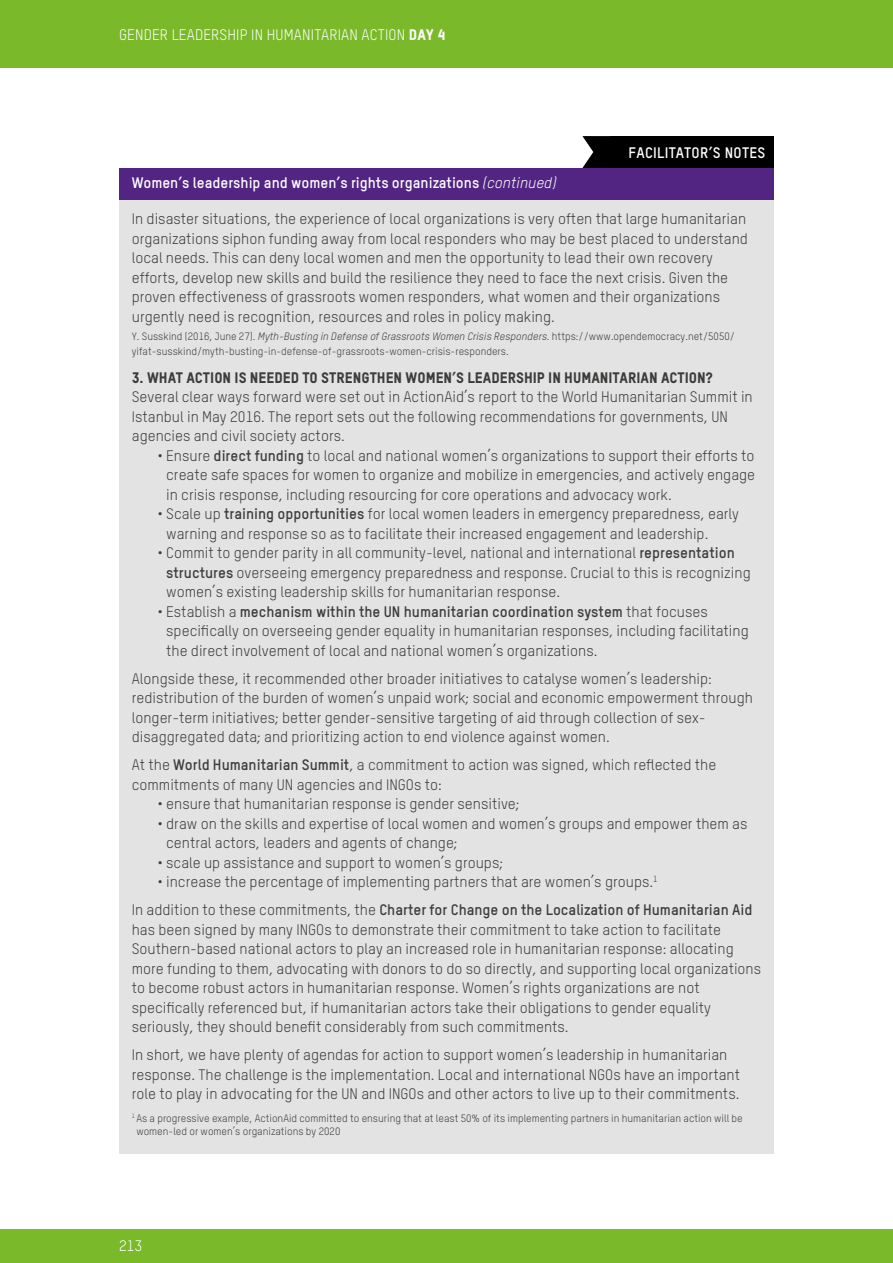
<style>
.page{position:relative;width:893px;height:1263px;background:#fff}
.page>*{position:absolute;margin:0;border:0;box-sizing:border-box;transform-origin:0 0}
.t1{font:15px/19.5px "Oxfam TSTARPRO";color:#3c3c3b}
.t2{font:15px "Oxfam TSTARPRO Headline";color:#3c3c3b}
.t3{font:700 15px "Oxfam TSTARPRO";color:#fff}
.t4{font:15px "Oxfam TSTARPRO";letter-spacing:.01em;color:#fff}
.t5{font:700 15px "Oxfam TSTARPRO";letter-spacing:.02em;color:#fff}
.t6{font:10.5px/15px "Oxfam TSTARPRO";color:#3c3c3b}
.s1{font-family:"Oxfam TSTARPRO Headline"}
.s2{font-weight:400;font-style:italic}
.s3{font-style:italic}
.s4{font-weight:700}
</style>
<div class="page">
<div style="left:0;top:1229px;width:893px;height:34px;background:#7ab929"></div>
<div style="left:0;top:0;width:893px;height:68px;background:#7ab929"></div>
<svg style="left:582px;top:136px;width:28px;height:32px"></svg>
<div style="left:610px;top:136px;width:164px;height:32px;background:#000"></div>
<div style="left:119px;top:168px;width:655px;height:32px;background:#522583"></div>
<div style="left:119px;top:200px;width:655px;height:953px;background:#e3e3e3"></div>
<p class="t4" style="left:119px;top:26px;width:328px">GENDER LEADERSHIP IN HUMANITARIAN ACTION <span class="s1">DAY 4</span></p>
<p class="t5" style="left:628px;top:143px;width:138px">FACILITATOR’S NOTES</p>
<p class="t3" style="left:132px;top:173px;width:426px">Women’s leadership and women’s rights organizations <span class="s2">(continued)</span></p>
<p class="t1" style="left:132px;top:209px;width:618px">In disaster situations, the experience of local organizations is very often that large humanitarian organizations siphon funding away from local responders who may be best placed to understand local needs. This can deny local women and men the opportunity to lead their own recovery efforts, develop new skills and build the resilience they need to face the next crisis. Given the proven effectiveness of grassroots women responders, what women and their organizations urgently need is recognition, resources and roles in policy making.</p>
<p class="t6" style="left:132px;top:328px;width:605px">Y. Susskind (2016, June 27). <span class="s3">Myth-Busting in Defense of Grassroots Women Crisis Responders</span>. https://www.opendemocracy.net/5050/ yifat-susskind/myth-busting-in-defense-of-grassroots-women-crisis-responders.</p>
<p class="t2" style="left:132px;top:368px;width:582px">3. WHAT ACTION IS NEEDED TO STRENGTHEN WOMEN’S LEADERSHIP IN HUMANITARIAN ACTION?</p>
<p class="t1" style="left:132px;top:387px;width:622px">Several clear ways forward were set out in ActionAid’s report to the World Humanitarian Summit in<br>Istanbul in May 2016. The report sets out the following recommendations for governments, UN agencies and civil society actors.</p>
<p class="t1" style="left:166px;top:445px;width:590px;text-align:justify;text-indent:-9px">• Ensure <span class="s4">direct funding</span> to local and national women’s organizations to support their efforts to create safe spaces for women to organize and mobilize in emergencies, and actively engage in crisis response, including resourcing for core operations and advocacy work.</p>
<p class="t1" style="left:166px;top:504px;width:574px;text-indent:-9px">• Scale up <span class="s4">training opportunities</span> for local women leaders in emergency preparedness, early warning and response so as to facilitate their increased engagement and leadership.</p>
<p class="t1" style="left:166px;top:543px;width:586px;text-indent:-9px">• Commit to gender parity in all community-level, national and international <span class="s4">representation structures</span> overseeing emergency preparedness and response. Crucial to this is recognizing women’s existing leadership skills for humanitarian response.</p>
<p class="t1" style="left:166px;top:601px;width:584px;text-indent:-9px">• Establish a <span class="s4">mechanism within the UN humanitarian coordination system</span> that focuses specifically on overseeing gender equality in humanitarian responses, including facilitating the direct involvement of local and national women’s organizations.</p>
<p class="t1" style="left:132px;top:668px;width:622px">Alongside these, it recommended other broader initiatives to catalyse women’s leadership: redistribution of the burden of women’s unpaid work; social and economic empowerment through longer-term initiatives; better gender-sensitive targeting of aid through collection of sex&shy;disaggregated data; and prioritizing action to end violence against women.</p>
<p class="t1" style="left:132px;top:755px;width:586px">At the <span class="s4">World Humanitarian Summit</span>, a commitment to action was signed, which reflected the commitments of many UN agencies and INGOs to:</p>
<p class="t1" style="left:157px;top:794px;width:364px">• ensure that humanitarian response is gender sensitive;</p>
<p class="t1" style="left:166px;top:813px;width:583px;text-indent:-9px">• draw on the skills and expertise of local women and women’s groups and empower them as central actors, leaders and agents of change;</p>
<p class="t1" style="left:157px;top:852px;width:347px">• scale up assistance and support to women’s groups;</p>
<p class="t1" style="left:132px;top:867px;width:622px;line-height:28px;text-indent:26px">• increase the percentage of implementing partners that are women’s groups.<sup>1<br></sup>In addition to these commitments, the <span class="s4">Charter for Change on the Localization of Humanitarian Aid</span></p>
<p class="t1" style="left:132px;top:919px;width:631px">has been signed by many INGOs to demonstrate their commitment to take action to facilitate Southern-based national actors to play an increased role in humanitarian response: allocating more funding to them, advocating with donors to do so directly, and supporting local organizations to become robust actors in humanitarian response. Women’s rights organizations are not specifically referenced but, if humanitarian actors take their obligations to gender equality seriously, they should benefit considerably from such commitments.</p>
<p class="t1" style="left:132px;top:1045px;width:610px">In short, we have plenty of agendas for action to support women’s leadership in humanitarian response. The challenge is the implementation. Local and international NGOs have an important role to play in advocating for the UN and INGOs and other actors to live up to their commitments.</p>
<p class="t6" style="left:136px;top:1111px;width:608px;line-height:13.5px;text-indent:-5px"><sup>1</sup> As a progressive example, ActionAid committed to ensuring that at least 50% of its implementing partners in humanitarian action will be women-led or women’s organizations by 2020</p>
<p class="t4" style="left:119px;top:1237px;width:25px">213</p>
</div>
